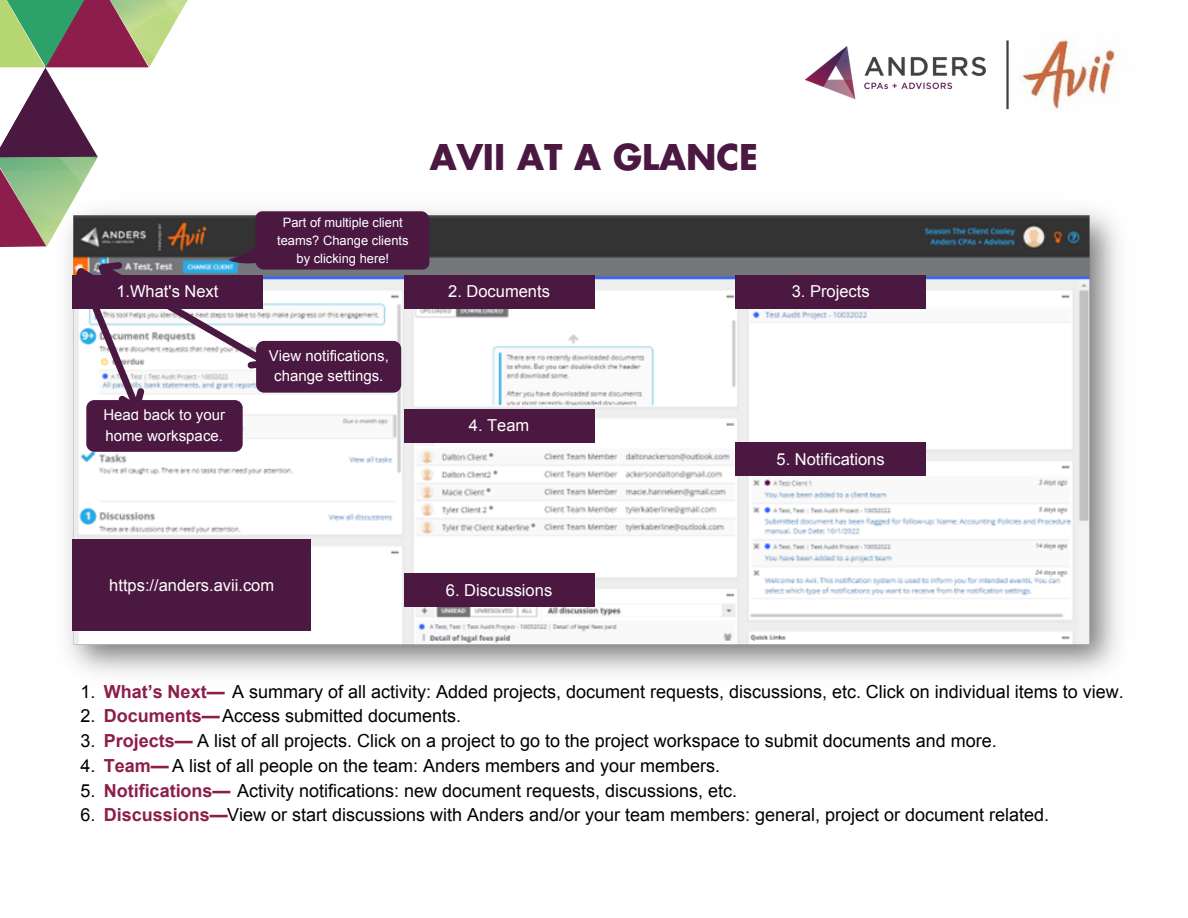
<style>
.page{position:relative;width:1188px;height:918px;background:#fff}
.page>*{position:absolute;margin:0;border:0;box-sizing:border-box;transform-origin:0 0}
.t1{font:700 34.5px "Futura Std";color:#4b1842}
.t2{font:18px/24.8px "Arial";color:#000}
.t3{font:16.5px "Arial";color:#fff}
.t4{font:15px/20.2px "Arial";color:#fff;text-align:center}
.t5{font:12.9px/17.9px "Arial";color:#fff;text-align:center}
.s1{font-weight:700;color:#8d1d4b}
</style>
<div class="page">
<img style="left:1006px;top:40px;width:110px;height:70px">
<img style="left:805px;top:46px;width:181px;height:54px">
<hr style="left:1006px;top:40px;width:3px;height:69px;background:#414042">
<img style="left:67px;top:210px;width:1052px;height:464px">
<div style="left:404px;top:275px;width:190px;height:34px;background:#4b1842"></div>
<div style="left:736px;top:275px;width:190px;height:34px;background:#4b1842"></div>
<div style="left:404px;top:409px;width:190px;height:33px;background:#4b1842"></div>
<div style="left:736px;top:442px;width:190px;height:34px;background:#4b1842"></div>
<div style="left:404px;top:573px;width:190px;height:34px;background:#4b1842"></div>
<div style="left:73px;top:540px;width:238px;height:91px;background:#4b1842"></div>
<div style="left:86px;top:400px;width:157px;height:52px;background:#4b1842;border-radius:8px"></div>
<svg style="left:0;top:0;width:429px;height:426px"></svg>
<p class="t5" style="left:277px;top:214px;width:133px">Part of multiple client teams? Change clients by clicking here!</p>
<h1 class="t1" style="left:430px;top:142px;width:330px">AVII AT A GLANCE</h1>
<p class="t3" style="left:116px;top:283px;width:104px">1.What's Next</p>
<p class="t3" style="left:448px;top:283px;width:103px">2. Documents</p>
<p class="t3" style="left:792px;top:283px;width:79px">3. Projects</p>
<p class="t4" style="left:103px;top:405px;width:123px;text-align:left">Head back to your home workspace.</p>
<p class="t4" style="left:269px;top:346px;width:121px">View notifications, change settings.</p>
<p class="t3" style="left:469px;top:416px;width:62px">4. Team</p>
<p class="t3" style="left:777px;top:450px;width:110px">5. Notifications</p>
<p class="t3" style="left:109px;top:577px;width:166px">https://anders.avii.com</p>
<p class="t3" style="left:446px;top:581px;width:108px">6. Discussions</p>
<p class="t2" style="left:80px;top:679px;width:16px;text-align:justify">1.<br>2.<br>3.<br>4.<br>5.<br>6.</p>
<p class="t2" style="left:104px;top:679px;width:1022px"><span class="s1">What’s Next—</span> A summary of all activity: Added projects, document requests, discussions, etc. Click on individual items to view.<br><span class="s1">Documents—</span>Access submitted documents.<br><span class="s1">Projects—</span> A list of all projects. Click on a project to go to the project workspace to submit documents and more.<br><span class="s1">Team—</span> A list of all people on the team: Anders members and your members.<br><span class="s1">Notifications—</span> Activity notifications: new document requests, discussions, etc.<br><span class="s1">Discussions—</span>View or start discussions with Anders and/or your team members: general, project or document related.</p>
</div>
